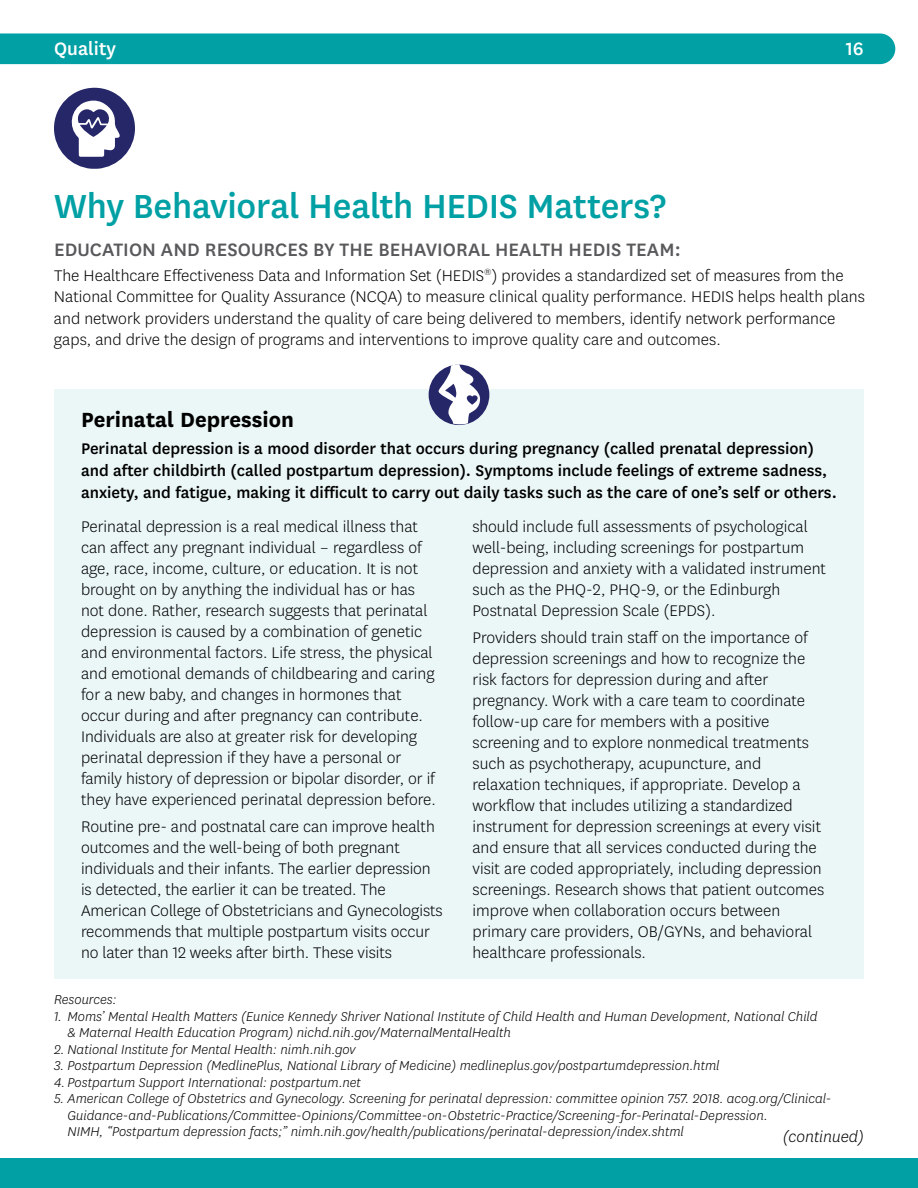
<style>
.page{position:relative;width:918px;height:1188px;background:#fff}
.page>*{position:absolute;margin:0;border:0;box-sizing:border-box;transform-origin:0 0}
.t1{font:500 39px "Centene Sans";letter-spacing:-.01em;color:#00a0a4}
.t2{font:700 24px "Centene Sans";color:#000}
.t3{font:500 21px "Centene Sans";letter-spacing:.005em;color:#58595b}
.t4{font:500 21px "Centene Sans";color:#fff}
.t5{font:300 18px/21px "Centene Sans";color:#000}
.t6{font:500 18px/21.6px "Centene Sans";color:#000}
.t7{font:italic 300 18px "Centene Sans";color:#000}
.t8{font:italic 300 15px/16.5px "Centene Sans";color:#000}
</style>
<div class="page">
<div style="left:0;top:33px;width:895px;height:31px;background:#00a0a4"></div>
<div style="left:0;top:1159px;width:918px;height:29px;background:#00a0a4"></div>
<div style="left:54px;top:88px;width:81px;height:81px;background:#262769;border-radius:40px"></div>
<svg style="left:71px;top:100px;width:49px;height:57px"></svg>
<div style="left:54px;top:389px;width:810px;height:590px;background:#ebf7f6"></div>
<div style="left:429px;top:365px;width:60px;height:60px;background:#262769;border-radius:50%"></div>
<svg style="left:438px;top:364px;width:42px;height:60px"></svg>
<p class="t4" style="left:54px;top:34px;width:63px">Quality</p>
<p class="t4" style="left:846px;top:34px;width:19px">16</p>
<h2 class="t1" style="left:54px;top:179px;width:614px">Why Behavioral Health HEDIS Matters?</h2>
<h3 class="t3" style="left:54px;top:235px;width:628px">EDUCATION AND RESOURCES BY THE BEHAVIORAL HEALTH HEDIS TEAM:</h3>
<p class="t5" style="left:54px;top:264px;width:812px;line-height:21.6px">The Healthcare Effectiveness Data and Information Set (HEDIS<sup>®</sup>) provides a standardized set of measures from the National Committee for Quality Assurance (NCQA) to measure clinical quality performance. HEDIS helps health plans and network providers understand the quality of care being delivered to members, identify network performance gaps, and drive the design of programs and interventions to improve quality care and outcomes.</p>
<p class="t2" style="left:81px;top:403px;width:214px">Perinatal Depression</p>
<p class="t6" style="left:81px;top:437px;width:757px">Perinatal depression is a mood disorder that occurs during pregnancy (called prenatal depression) and after childbirth (called postpartum depression). Symptoms include feelings of extreme sadness, anxiety, and fatigue, making it difficult to carry out daily tasks such as the care of one’s self or others.</p>
<p class="t5" style="left:81px;top:516px;width:356px">Perinatal depression is a real medical illness that can affect any pregnant individual – regardless of age, race, income, culture, or education. It is not brought on by anything the individual has or has not done. Rather, research suggests that perinatal depression is caused by a combination of genetic and environmental factors. Life stress, the physical and emotional demands of childbearing and caring for a new baby, and changes in hormones that occur during and after pregnancy can contribute.<br>Individuals are also at greater risk for developing perinatal depression if they have a personal or family history of depression or bipolar disorder, or if they have experienced perinatal depression before.</p>
<p class="t5" style="left:81px;top:815px;width:363px">Routine pre- and postnatal care can improve health outcomes and the well-being of both pregnant individuals and their infants. The earlier depression is detected, the earlier it can be treated. The American College of Obstetricians and Gynecologists recommends that multiple postpartum visits occur no later than 12 weeks after birth. These visits</p>
<p class="t5" style="left:472px;top:516px;width:355px">should include full assessments of psychological well-being, including screenings for postpartum depression and anxiety with a validated instrument such as the PHQ-2, PHQ-9, or the Edinburgh Postnatal Depression Scale (EPDS).</p>
<p class="t5" style="left:472px;top:626px;width:353px">Providers should train staff on the importance of depression screenings and how to recognize the risk factors for depression during and after pregnancy. Work with a care team to coordinate follow-up care for members with a positive screening and to explore nonmedical treatments such as psychotherapy, acupuncture, and relaxation techniques, if appropriate. Develop a workflow that includes utilizing a standardized instrument for depression screenings at every visit and ensure that all services conducted during the visit are coded appropriately, including depression screenings. Research shows that patient outcomes improve when collaboration occurs between primary care providers, OB/GYNs, and behavioral healthcare professionals.</p>
<p class="t8" style="left:54px;top:991px;width:64px">Resources:</p>
<p class="t8" style="left:68px;top:1008px;width:752px;text-indent:-14px">1. Moms’ Mental Health Matters (Eunice Kennedy Shriver National Institute of Child Health and Human Development, National Child &amp; Maternal Health Education Program) nichd.nih.gov/MaternalMentalHealth</p>
<p class="t8" style="left:54px;top:1041px;width:303px">2. National Institute for Mental Health: nimh.nih.gov</p>
<p class="t8" style="left:54px;top:1057px;width:667px">3. Postpartum Depression (MedlinePlus, National Library of Medicine) medlineplus.gov/postpartumdepression.html</p>
<p class="t8" style="left:54px;top:1074px;width:309px">4. Postpartum Support International: postpartum.net</p>
<p class="t8" style="left:68px;top:1090px;width:765px;text-indent:-14px">5. American College of Obstetrics and Gynecology. Screening for perinatal depression: committee opinion 757. 2018. acog.org/Clinical-<br>Guidance-and-Publications/Committee-Opinions/Committee-on-Obstetric-Practice/Screening-for-Perinatal-Depression.<br>NIMH, “Postpartum depression facts;” nimh.nih.gov/health/publications/perinatal-depression/index.shtml</p>
<p class="t7" style="left:783px;top:1126px;width:83px">(continued)</p>
</div>
